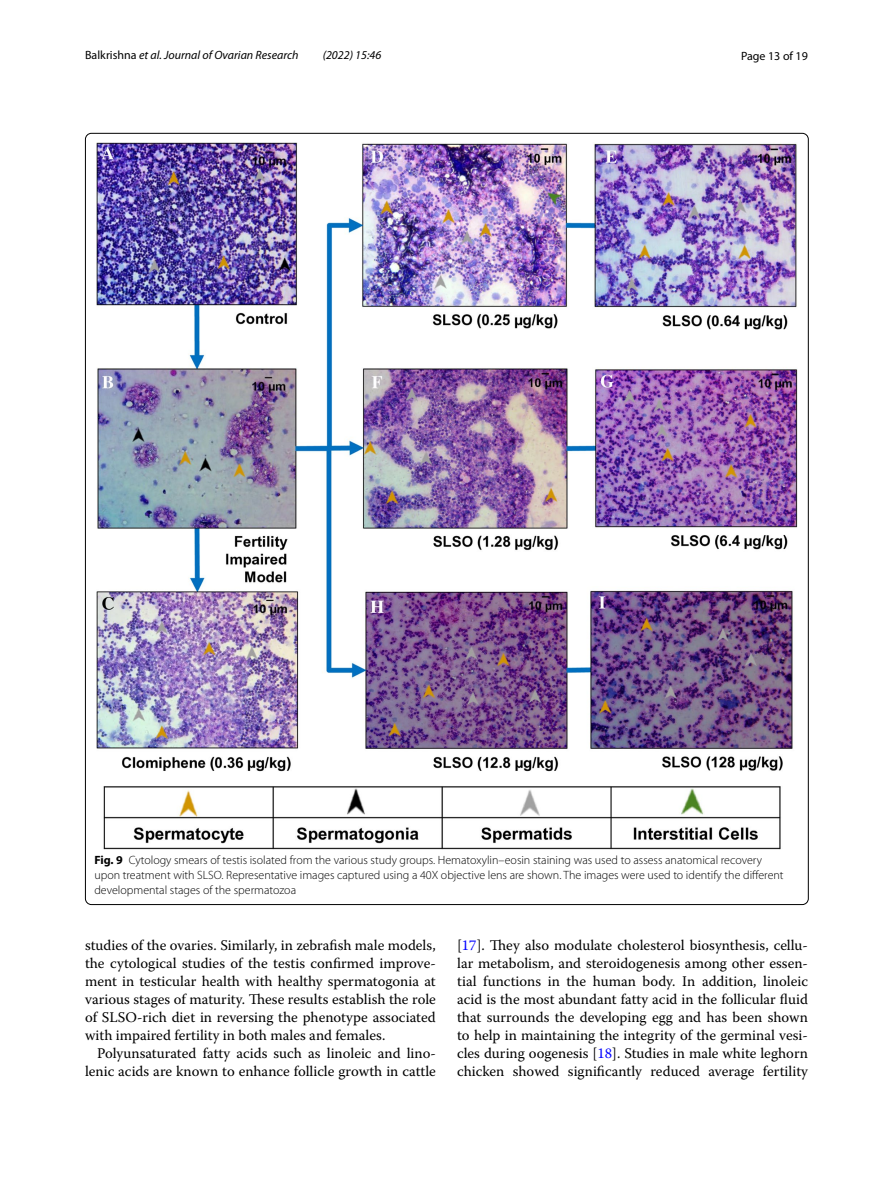
<style>
.page{position:relative;width:893px;height:1187px;background:#fff}
.page>*{position:absolute;margin:0;border:0;box-sizing:border-box;transform-origin:0 0}
.t1{font:14.7px/18px "Warnock Pro";color:#000;text-align:justify}
.t2{font:300 12px/15px "Myriad Pro";color:#000}
.t3{font:italic 12px "Myriad Pro";color:#000}
.t4{font:12px "Myriad Pro";color:#000}
.s1{font-style:normal}
.s2{font-weight:700}
.s3{color:#00f}
</style>
<div class="page">
<img style="left:97px;top:142px;width:700px;height:707px">
<p class="t3" style="left:85px;top:48px;width:215px"><span class="s1">Balkrishna</span> et al. Journal of Ovarian Research</p>
<p class="t3" style="left:323px;top:48px;width:60px">(2022) 15:46</p>
<p class="t4" style="left:741px;top:48px;width:68px">Page 13 of 19</p>
<p class="t2" style="left:94px;top:852px;width:691px"><span class="s2">Fig. 9</span> Cytology smears of testis isolated from the various study groups. Hematoxylin–eosin staining was used to assess anatomical recovery upon treatment with SLSO. Representative images captured using a 40X objective lens are shown. The images were used to identify the different developmental stages of the spermatozoa</p>
<p class="t1" style="left:85px;top:935px;width:352px">studies of the ovaries. Similarly, in zebrafish male models, the cytological studies of the testis confirmed improve&shy;ment in testicular health with healthy spermatogonia at various stages of maturity. These results establish the role of SLSO-rich diet in reversing the phenotype associated with impaired fertility in both males and females.</p>
<p class="t1" style="left:85px;top:1043px;width:352px;text-align:right">Polyunsaturated fatty acids such as linoleic and lino&shy;lenic acids are known to enhance follicle growth in cattle</p>
<p class="t1" style="left:457px;top:935px;width:352px">[<span class="s3">17</span>]. They also modulate cholesterol biosynthesis, cellu&shy;lar metabolism, and steroidogenesis among other essen&shy;tial functions in the human body. In addition, linoleic acid is the most abundant fatty acid in the follicular fluid that surrounds the developing egg and has been shown to help in maintaining the integrity of the germinal vesi&shy;cles during oogenesis [<span class="s3">18</span>]. Studies in male white leghorn chicken showed significantly reduced average fertility</p>
</div>
